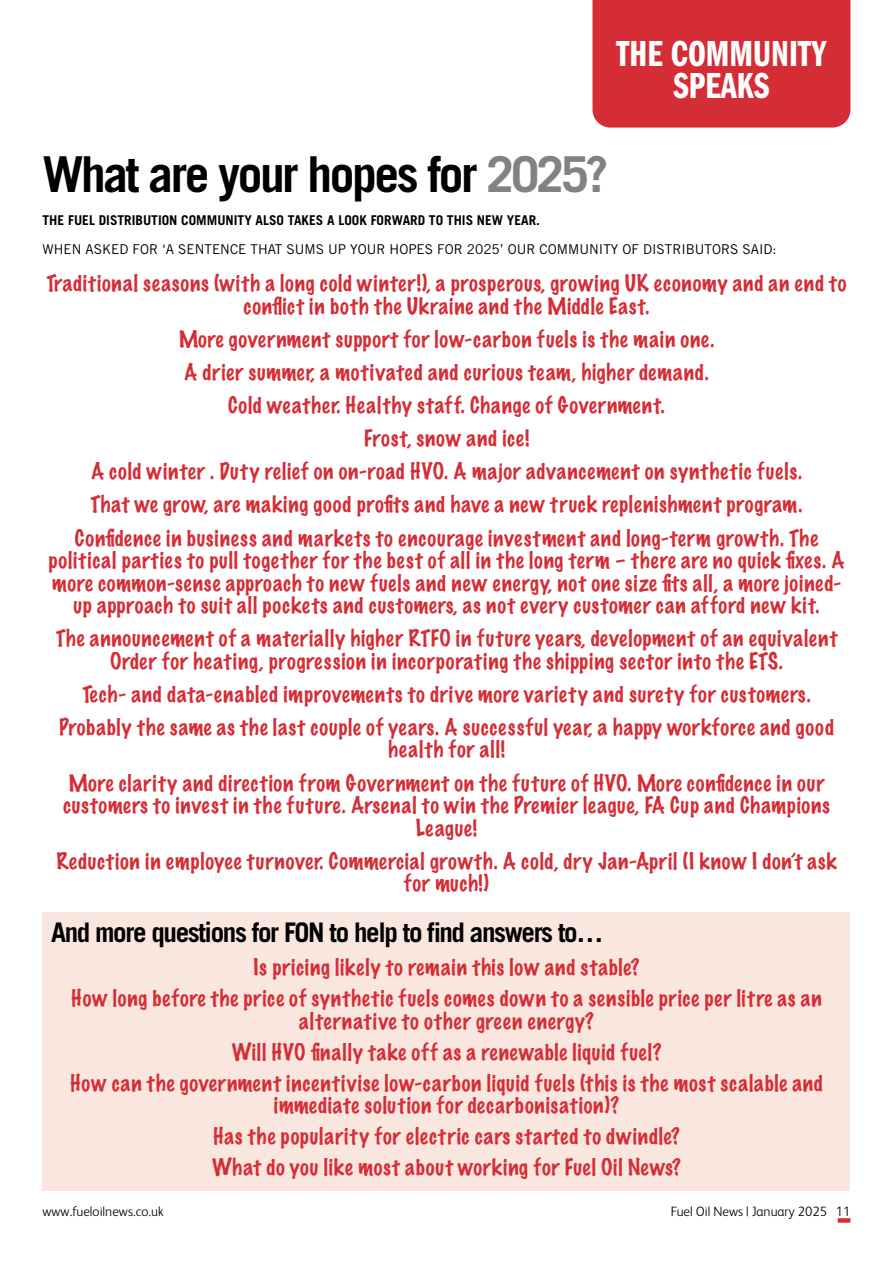
<style>
.page{position:relative;width:893px;height:1263px;background:#fff}
.page>*{position:absolute;margin:0;border:0;box-sizing:border-box;transform-origin:0 0}
.t1{font:700 49.5px "Trade Gothic LT Std";letter-spacing:-.05em;color:#000}
.t2{font:37.5px/31.5px "Franklin Gothic LT Pro Dm Cm";color:#fff;text-align:center}
.t3{font:700 27px "Trade Gothic LT Std";letter-spacing:-.05em;color:#000}
.t4{font:100 21px/33.2px "Marker Felt";letter-spacing:.04em;color:#d52d36;text-align:center}
.t5{font:13.5px "Trade Gothic LT Std";color:#000}
.t6{font:700 13.5px "Trade Gothic LT Std";color:#000}
.t7{font:300 13.5px "FS Albert";color:#000}
.s1{color:#808285}
</style>
<div class="page">
<div style="left:838px;top:1218px;width:12px;height:5px;background:#d52d36"></div>
<div style="left:592px;top:0;width:258px;height:128px;background:#d52d36"></div>
<div style="left:43px;top:912px;width:807px;height:279px;background:#f9e6df"></div>
<h2 class="t2" style="left:616px;top:39px;width:212px">THE COMMUNITY<br>SPEAKS</h2>
<h1 class="t1" style="left:43px;top:144px;width:567px">What are your hopes for <span class="s1">2025?</span></h1>
<p class="t6" style="left:43px;top:211px;width:499px">THE FUEL DISTRIBUTION COMMUNITY ALSO TAKES A LOOK FORWARD TO THIS NEW YEAR.</p>
<p class="t5" style="left:43px;top:241px;width:736px">WHEN ASKED FOR ‘A SENTENCE THAT SUMS UP YOUR HOPES FOR 2025’ OUR COMMUNITY OF DISTRIBUTORS SAID:</p>
<p class="t4" style="left:47px;top:272px;width:801px;line-height:22.5px">Traditional seasons (with a long cold winter!), a prosperous, growing UK economy and an end to conflict in both the Ukraine and the Middle East.</p>
<p class="t4" style="left:75px;top:322px;width:745px">More government support for low-carbon fuels is the main one.<br>A drier summer, a motivated and curious team, higher demand.<br>Cold weather. Healthy staff. Change of Government.<br>Frost, snow and ice!<br>A cold winter . Duty relief on on-road HVO. A major advancement on synthetic fuels.<br>That we grow, are making good profits and have a new truck replenishment program.<br>Confidence in business and markets to encourage investment and long-term growth. The</p>
<p class="t4" style="left:49px;top:548px;width:797px;line-height:22.5px">political parties to pull together for the best of all in the long term – there are no quick fixes. A more common-sense approach to new fuels and new energy, not one size fits all, a more joined&shy;up approach to suit all pockets and customers, as not every customer can afford new kit.</p>
<p class="t4" style="left:56px;top:627px;width:783px;line-height:22.5px">The announcement of a materially higher RTFO in future years, development of an equivalent<br>Order for heating, progression in incorporating the shipping sector into the ETS.</p>
<p class="t4" style="left:59px;top:677px;width:776px">Tech- and data-enabled improvements to drive more variety and surety for customers.<br>Probably the same as the last couple of years. A successful year, a happy workforce and good</p>
<p class="t4" style="left:69px;top:733px;width:757px">health for all!<br>More clarity and direction from Government on the future of HVO. More confidence in our</p>
<p class="t4" style="left:63px;top:793px;width:768px;line-height:22.5px">customers to invest in the future. Arsenal to win the Premier league, FA Cup and Champions<br>League!</p>
<p class="t4" style="left:56px;top:849px;width:782px;line-height:22.5px">Reduction in employee turnover. Commercial growth. A cold, dry Jan-April (I know I don’t ask for much!)</p>
<p class="t3" style="left:51px;top:915px;width:554px">And more questions for FON to help to find answers to…</p>
<p class="t4" style="left:71px;top:951px;width:752px;line-height:31px">Is pricing likely to remain this low and stable?<br>How long before the price of synthetic fuels comes down to a sensible price per litre as an</p>
<p class="t4" style="left:70px;top:1005px;width:754px;line-height:31px">alternative to other green energy?<br>Will HVO finally take off as a renewable liquid fuel?<br>How can the government incentivise low-carbon liquid fuels (this is the most scalable and</p>
<p class="t4" style="left:212px;top:1089px;width:470px;line-height:31px">immediate solution for decarbonisation)?<br>Has the popularity for electric cars started to dwindle?<br>What do you like most about working for Fuel Oil News?</p>
<p class="t7" style="left:43px;top:1202px;width:123px">www.fueloilnews.co.uk</p>
<p class="t7" style="left:671px;top:1202px;width:181px">Fuel Oil News | January 2025 11</p>
</div>
